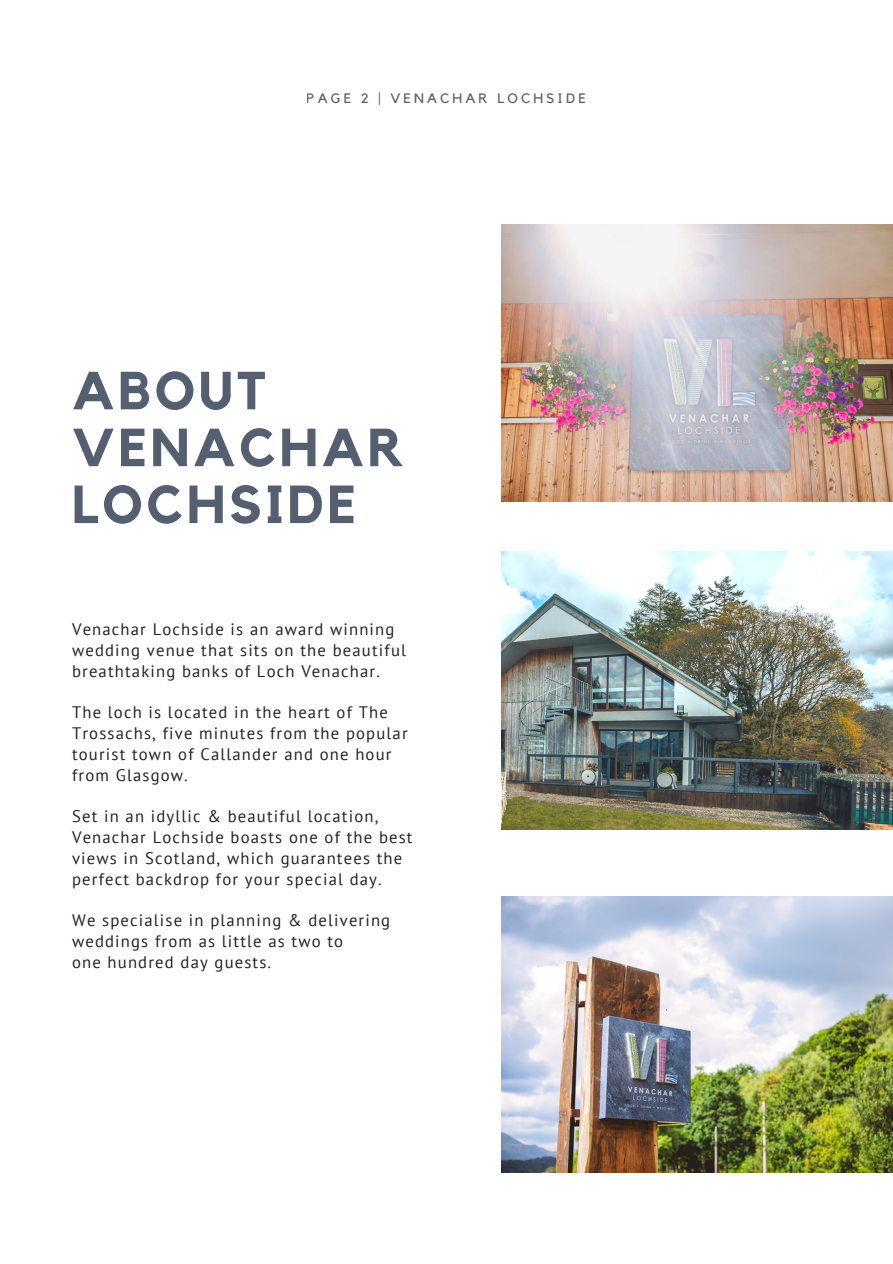
<style>
.page{position:relative;width:893px;height:1264px;background:#fff}
.page>*{position:absolute;margin:0;border:0;box-sizing:border-box;transform-origin:0 0}
.t1{font:700 52.95px/56.8px "Kollektif";letter-spacing:.07em;color:#545f6f}
.t2{font:16.65px/20.7px "PT Sans";letter-spacing:.07em;color:#222}
.t3{font:13.65px "Kollektif";letter-spacing:.23em;color:#222}
</style>
<div class="page">
<img style="left:501px;top:552px;width:391px;height:277px">
<img style="left:501px;top:896px;width:391px;height:276px">
<img style="left:501px;top:224px;width:391px;height:277px">
<p class="t3" style="left:307px;top:92px;width:280px">PAGE 2 | VENACHAR LOCHSIDE</p>
<p class="t1" style="left:72px;top:364px;width:333px">ABOUT<br>VENACHAR<br>LOCHSIDE</p>
<p class="t2" style="left:72px;top:619px;width:335px">Venachar Lochside is an award winning wedding venue that sits on the beautiful breathtaking banks of Loch Venachar.</p>
<p class="t2" style="left:72px;top:702px;width:337px">The loch is located in the heart of The<br>Trossachs, five minutes from the popular tourist town of Callander and one hour</p>
<p class="t2" style="left:72px;top:764px;width:117px">from Glasgow.</p>
<p class="t2" style="left:72px;top:805px;width:342px">Set in an idyllic &amp; beautiful location, Venachar Lochside boasts one of the best views in Scotland, which guarantees the perfect backdrop for your special day.</p>
<p class="t2" style="left:72px;top:909px;width:319px">We specialise in planning &amp; delivering weddings from as little as two to</p>
<p class="t2" style="left:72px;top:951px;width:200px">one hundred day guests.</p>
</div>
